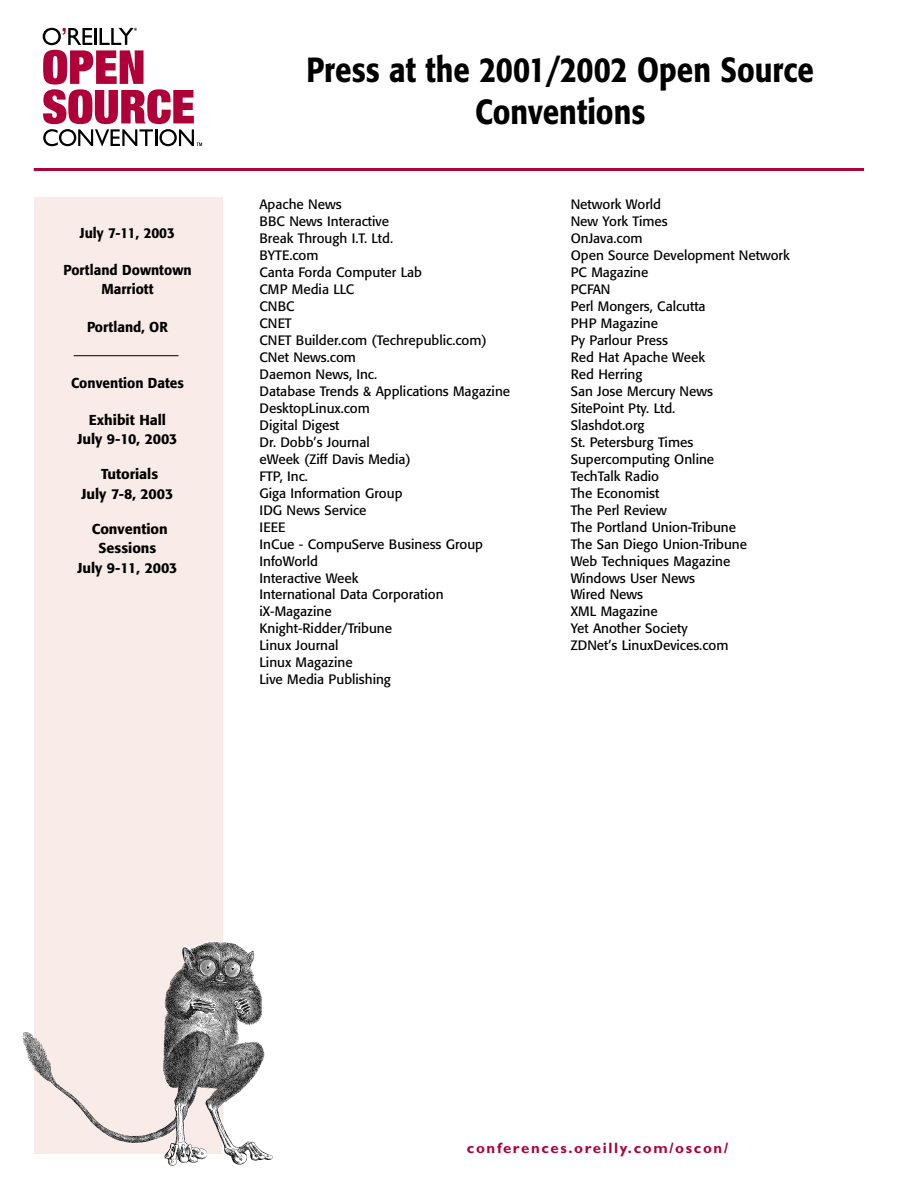
<style>
.page{position:relative;width:918px;height:1188px;background:#fff}
.page>*{position:absolute;margin:0;border:0;box-sizing:border-box;transform-origin:0 0}
.t1{font:500 34.5px/42px "Formata";color:#000;text-align:center;scale:.85 1}
.t2{font:700 15px "Gill Sans";letter-spacing:.11em;color:#ae0038}
.t3{font:500 14.25px/19.4px "Formata";color:#000;text-align:center}
.t4{font:500 14.25px/18.8px "Formata";color:#000;text-align:center;scale:.95 1}
.t5{font:13.5px/17px "Formata";color:#000}
</style>
<div class="page">
<div style="left:34px;top:197px;width:189px;height:957px;background:#f9ebe7"></div>
<hr style="left:34px;top:168px;width:830px;height:3px;background:#ae0038">
<svg style="left:43px;top:28px;width:159px;height:118px"></svg>
<hr style="left:74px;top:355px;width:105px;height:1px;background:#000">
<img style="left:22px;top:940px;width:251px;height:225px">
<p class="t4" style="left:80px;top:225px;width:102px">July 7-11, 2003</p>
<p class="t4" style="left:63px;top:262px;width:136px">Portland Downtown<br>Marriott</p>
<p class="t4" style="left:87px;top:318px;width:87px">Portland, OR</p>
<p class="t4" style="left:71px;top:375px;width:120px">Convention Dates</p>
<p class="t3" style="left:77px;top:412px;width:102px;line-height:18.5px">Exhibit Hall<br>July 9-10, 2003</p>
<p class="t3" style="left:82px;top:465px;width:93px;line-height:19.8px">Tutorials<br>July 7-8, 2003</p>
<p class="t3" style="left:77px;top:520px;width:102px">Convention<br>Sessions<br>July 9-11, 2003</p>
<h1 class="t1" style="left:307px;top:51px;width:598px">Press at the 2001/2002 Open Source<br>Conventions</h1>
<p class="t5" style="left:260px;top:197px;width:252px">Apache News<br>BBC News Interactive<br>Break Through I.T. Ltd.<br>BYTE.com<br>Canta Forda Computer Lab<br>CMP Media LLC<br>CNBC<br>CNET<br>CNET Builder.com (Techrepublic.com)<br>CNet News.com<br>Daemon News, Inc.<br>Database Trends &amp; Applications Magazine<br>DesktopLinux.com<br>Digital Digest<br>Dr. Dobb’s Journal<br>eWeek (Ziff Davis Media)<br>FTP, Inc.<br>Giga Information Group<br>IDG News Service<br>IEEE<br>InCue - CompuServe Business Group<br>InfoWorld<br>Interactive Week<br>International Data Corporation iX-Magazine<br>Knight-Ridder/Tribune<br>Linux Journal<br>Linux Magazine<br>Live Media Publishing</p>
<p class="t5" style="left:571px;top:197px;width:221px">Network World<br>New York Times<br>OnJava.com<br>Open Source Development Network<br>PC Magazine<br>PCFAN<br>Perl Mongers, Calcutta<br>PHP Magazine<br>Py Parlour Press<br>Red Hat Apache Week<br>Red Herring<br>San Jose Mercury News<br>SitePoint Pty. Ltd.<br>Slashdot.org<br>St. Petersburg Times<br>Supercomputing Online<br>TechTalk Radio<br>The Economist<br>The Perl Review<br>The Portland Union-Tribune<br>The San Diego Union-Tribune<br>Web Techniques Magazine<br>Windows User News<br>Wired News<br>XML Magazine<br>Yet Another Society<br>ZDNet’s LinuxDevices.com</p>
<p class="t2" style="left:467px;top:1143px;width:263px">conferences.oreilly.com/oscon/</p>
</div>
